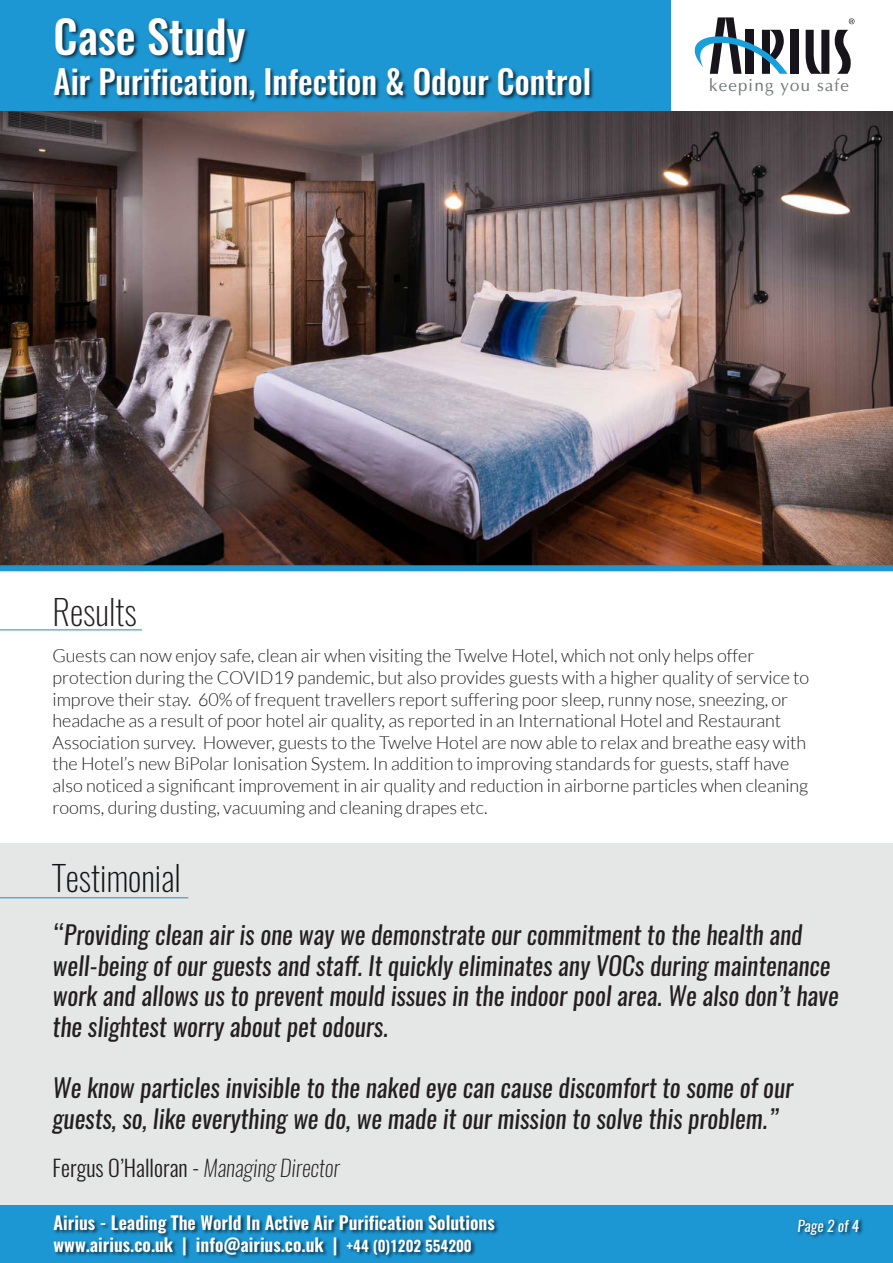
<style>
.page{position:relative;width:893px;height:1263px;background:#fff}
.page>*{position:absolute;margin:0;border:0;box-sizing:border-box;transform-origin:0 0}
.t1{font:500 45px "Oswald";color:#fff}
.t2{font:200 34.5px "Oswald";color:#111416}
.t3{font:200 34.5px "Oswald";color:#231f20}
.t4{font:500 33px "Oswald";color:#fff}
.t5{font:italic 25.5px/30.6px "Oswald";color:#231f20}
.t6{font:300 22.5px "Oswald";color:#231f20}
.t7{font:300 18px/21.6px "Lato";letter-spacing:-.005em;color:#231f20}
.t8{font:600 18px/21.6px "Oswald";color:#fff}
.t9{font:16.95px "Optima";letter-spacing:.065em;color:#74797c}
.t10{font:italic 15px "Oswald";color:#fff}
.s1{font-weight:200;font-style:italic}
.s2{font-size:15px}
</style>
<div class="page">
<hr style="left:0;top:629px;width:142px;height:1px;background:#1d97d4">
<div style="left:0;top:1205px;width:893px;height:58px;background:#1d97d4"></div>
<img style="left:797px;top:1219px;width:66px;height:19px">
<img style="left:0;top:112px;width:893px;height:453px">
<div style="left:0;top:0;width:670px;height:111px;background:#1d97d4"></div>
<img style="left:51px;top:17px;width:547px;height:96px">
<div style="left:790px;top:30px;width:8px;height:44px;background:#17141b"></div>
<svg style="left:806px;top:30px;width:45px;height:44px"></svg>
<svg style="left:670px;top:17px;width:117px;height:57px"></svg>
<svg style="left:849px;top:18px;width:5px;height:6px"></svg>
<img style="left:54px;top:1215px;width:445px;height:44px">
<div style="left:0;top:565px;width:893px;height:6px;background:#1d97d4"></div>
<div style="left:0;top:843px;width:893px;height:361px;background:#e5e6e6"></div>
<hr style="left:0;top:897px;width:188px;height:1px;background:#1d97d4">
<h1 class="t1" style="left:54px;top:18px;width:193px">Case Study</h1>
<h3 class="t4" style="left:54px;top:68px;width:539px">Air Purification, Infection &amp; Odour Control</h3>
<p class="t9" style="left:709px;top:77px;width:141px">keeping you safe</p>
<h2 class="t3" style="left:53px;top:597px;width:86px">Results</h2>
<p class="t7" style="left:53px;top:645px;width:758px">Guests can now enjoy safe, clean air when visiting the Twelve Hotel, which not only helps offer protection during the COVID19 pandemic, but also provides guests with a higher quality of service to improve their stay. 60% of frequent travellers report suffering poor sleep, runny nose, sneezing, or headache as a result of poor hotel air quality, as reported in an International Hotel and Restaurant Association survey. However, guests to the Twelve Hotel are now able to relax and breathe easy with the Hotel’s new BiPolar Ionisation System. In addition to improving standards for guests, staff have also noticed a significant improvement in air quality and reduction in airborne particles when cleaning rooms, during dusting, vacuuming and cleaning drapes etc.</p>
<h2 class="t2" style="left:53px;top:864px;width:130px">Testimonial</h2>
<p class="t5" style="left:53px;top:921px;width:787px">“Providing clean air is one way we demonstrate our commitment to the health and well-being of our guests and staff. It quickly eliminates any VOCs during maintenance work and allows us to prevent mould issues in the indoor pool area. We also don’t have the slightest worry about pet odours.</p>
<h3 class="t5" style="left:53px;top:1074px;width:742px">We know particles invisible to the naked eye can cause discomfort to some of our guests, so, like everything we do, we made it our mission to solve this problem.”</h3>
<p class="t6" style="left:53px;top:1158px;width:289px">Fergus O’Halloran - <span class="s1">Managing Director</span></p>
<p class="t8" style="left:54px;top:1213px;width:443px">Airius - Leading The World In Active Air Purification Solutions www.airius.co.uk | info@airius.co.uk | <span class="s2">+44 (0)1202 554200</span></p>
<p class="t10" style="left:797px;top:1219px;width:64px">Page 2 of 4</p>
</div>
